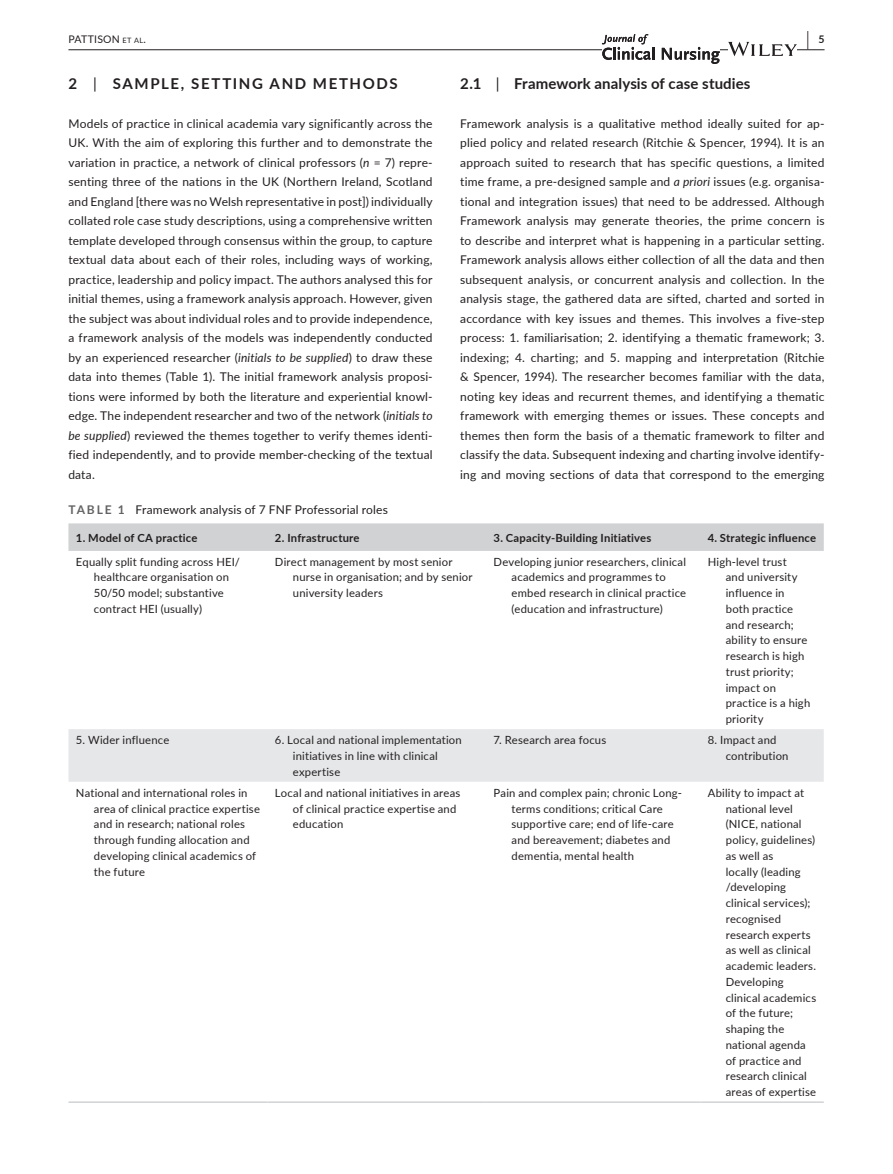
<style>
.page{position:relative;width:893px;height:1174px;background:#fff}
.page>*{position:absolute;margin:0;border:0;box-sizing:border-box;transform-origin:0 0}
.t1{font:700 19.5px "Lato";color:#231f20;scale:.43 1}
.t2{font:700 15px "Lato";letter-spacing:.01em;color:#231f20}
.t3{font:700 15px "Lato";letter-spacing:.11em;color:#231f20}
.t4{font:12px/19.5px "Lato";letter-spacing:.015em;color:#231f20;text-align:justify}
.t5{font:11.25px/15.8px "Lato";letter-spacing:.015em;color:#231f20}
.t6{font:700 11.25px "Lato";letter-spacing:.02em;color:#231f20}
.t7{font:10.5px "Lato";letter-spacing:.02em;color:#231f20}
.s1{font-size:7.35px}
.s2{font-weight:400}
.s3{font-style:italic}
.s4{font-weight:700;color:#636366}
</style>
<div class="page">
<hr style="left:68px;top:49px;width:756px;height:1px;background:#231f20">
<div style="left:602px;top:34px;width:118px;height:30px;background:#fff"></div>
<svg style="left:602px;top:34px;width:52px;height:26px"></svg>
<svg style="left:662px;top:47px;width:58px;height:17px"></svg>
<svg style="left:728px;top:42px;width:69px;height:14px"></svg>
<div style="left:68px;top:523px;width:756px;height:28px;background:#d1d2d4"></div>
<div style="left:68px;top:729px;width:756px;height:52px;background:#e6e7e9"></div>
<hr style="left:68px;top:1101px;width:199px;height:1px;background:#d1d2d4">
<hr style="left:267px;top:1101px;width:219px;height:1px;background:#d1d2d4">
<hr style="left:486px;top:1101px;width:214px;height:1px;background:#d1d2d4">
<hr style="left:700px;top:1101px;width:124px;height:1px;background:#d1d2d4">
<p class="t7" style="left:68px;top:31px;width:79px">PATTISON <span class="s1">et al</span>.</p>
<h1 class="t1" style="left:807px;top:25px;width:43px">| <sup>5</sup></h1>
<p class="t3" style="left:68px;top:72px;width:331px">2 <span class="s2">|</span> SAMPLE, SETTING AND METHODS</p>
<p class="t4" style="left:68px;top:113px;width:366px">Models of practice in clinical academia vary significantly across the UK. With the aim of exploring this further and to demonstrate the variation in practice, a network of clinical professors (<span class="s3">n</span> = 7) repre&shy;senting three of the nations in the UK (Northern Ireland, Scotland and England [there was no Welsh representative in post]) individually collated role case study descriptions, using a comprehensive written template developed through consensus within the group, to capture textual data about each of their roles, including ways of working, practice, leadership and policy impact. The authors analysed this for initial themes, using a framework analysis approach. However, given the subject was about individual roles and to provide independence, a framework analysis of the models was independently conducted by an experienced researcher (<span class="s3">initials to be supplied</span>) to draw these data into themes (Table 1). The initial framework analysis proposi&shy;tions were informed by both the literature and experiential knowl&shy;edge. The independent researcher and two of the network (<span class="s3">initials to be supplied</span>) reviewed the themes together to verify themes identi&shy;fied independently, and to provide member-checking of the textual data.</p>
<p class="t2" style="left:460px;top:72px;width:292px">2.1 <span class="s2">|</span> Framework analysis of case studies</p>
<p class="t4" style="left:460px;top:113px;width:366px">Framework analysis is a qualitative method ideally suited for ap&shy;plied policy and related research (Ritchie &amp; Spencer, 1994). It is an approach suited to research that has specific questions, a limited time frame, a pre-designed sample and <span class="s3">a priori</span> issues (e.g. organisa&shy;tional and integration issues) that need to be addressed. Although Framework analysis may generate theories, the prime concern is to describe and interpret what is happening in a particular setting.<br>Framework analysis allows either collection of all the data and then subsequent analysis, or concurrent analysis and collection. In the analysis stage, the gathered data are sifted, charted and sorted in accordance with key issues and themes. This involves a five-step process: 1. familiarisation; 2. identifying a thematic framework; 3. indexing; 4. charting; and 5. mapping and interpretation (Ritchie &amp; Spencer, 1994). The researcher becomes familiar with the data, noting key ideas and recurrent themes, and identifying a thematic framework with emerging themes or issues. These concepts and themes then form the basis of a thematic framework to filter and classify the data. Subsequent indexing and charting involve identify&shy;ing and moving sections of data that correspond to the emerging</p>
<p class="t4" style="left:68px;top:499px;width:321px"><span class="s4">TABLE 1</span> Framework analysis of 7 FNF Professorial roles</p>
<p class="t6" style="left:76px;top:529px;width:123px">1. Model of CA practice</p>
<p class="t6" style="left:275px;top:529px;width:86px">2. Infrastructure</p>
<p class="t6" style="left:494px;top:529px;width:159px">3. Capacity-Building Initiatives</p>
<p class="t6" style="left:708px;top:529px;width:110px">4. Strategic influence</p>
<p class="t5" style="left:94px;top:553px;width:147px;text-indent:-18px">Equally split funding across HEI/ healthcare organisation on<br>50/50 model; substantive contract HEI (usually)</p>
<p class="t5" style="left:293px;top:553px;width:181px;text-indent:-18px">Direct management by most senior nurse in organisation; and by senior university leaders</p>
<p class="t5" style="left:512px;top:553px;width:176px;text-indent:-18px">Developing junior researchers, clinical academics and programmes to embed research in clinical practice (education and infrastructure)</p>
<p class="t5" style="left:726px;top:553px;width:86px;text-indent:-18px">High-level trust<br>and university influence in both practice and research; ability to ensure research is high trust priority; impact on practice is a high priority</p>
<p class="t5" style="left:76px;top:732px;width:95px">5. Wider influence</p>
<p class="t5" style="left:293px;top:732px;width:170px;text-indent:-18px">6. Local and national implementation initiatives in line with clinical expertise</p>
<p class="t5" style="left:494px;top:732px;width:114px">7. Research area focus</p>
<p class="t5" style="left:726px;top:732px;width:64px;text-indent:-18px">8. Impact and contribution</p>
<p class="t5" style="left:94px;top:784px;width:168px;text-indent:-18px">National and international roles in area of clinical practice expertise and in research; national roles through funding allocation and developing clinical academics of the future</p>
<p class="t5" style="left:293px;top:784px;width:169px;text-indent:-18px">Local and national initiatives in areas of clinical practice expertise and education</p>
<p class="t5" style="left:512px;top:784px;width:172px;text-indent:-18px">Pain and complex pain; chronic Long&shy;terms conditions; critical Care supportive care; end of life-care and bereavement; diabetes and dementia, mental health</p>
<p class="t5" style="left:726px;top:784px;width:92px;text-indent:-18px">Ability to impact at national level (NICE, national policy, guidelines) as well as<br>locally (leading /developing clinical services); recognised research experts as well as clinical academic leaders.<br>Developing clinical academics of the future; shaping the national agenda of practice and research clinical areas of expertise</p>
</div>
